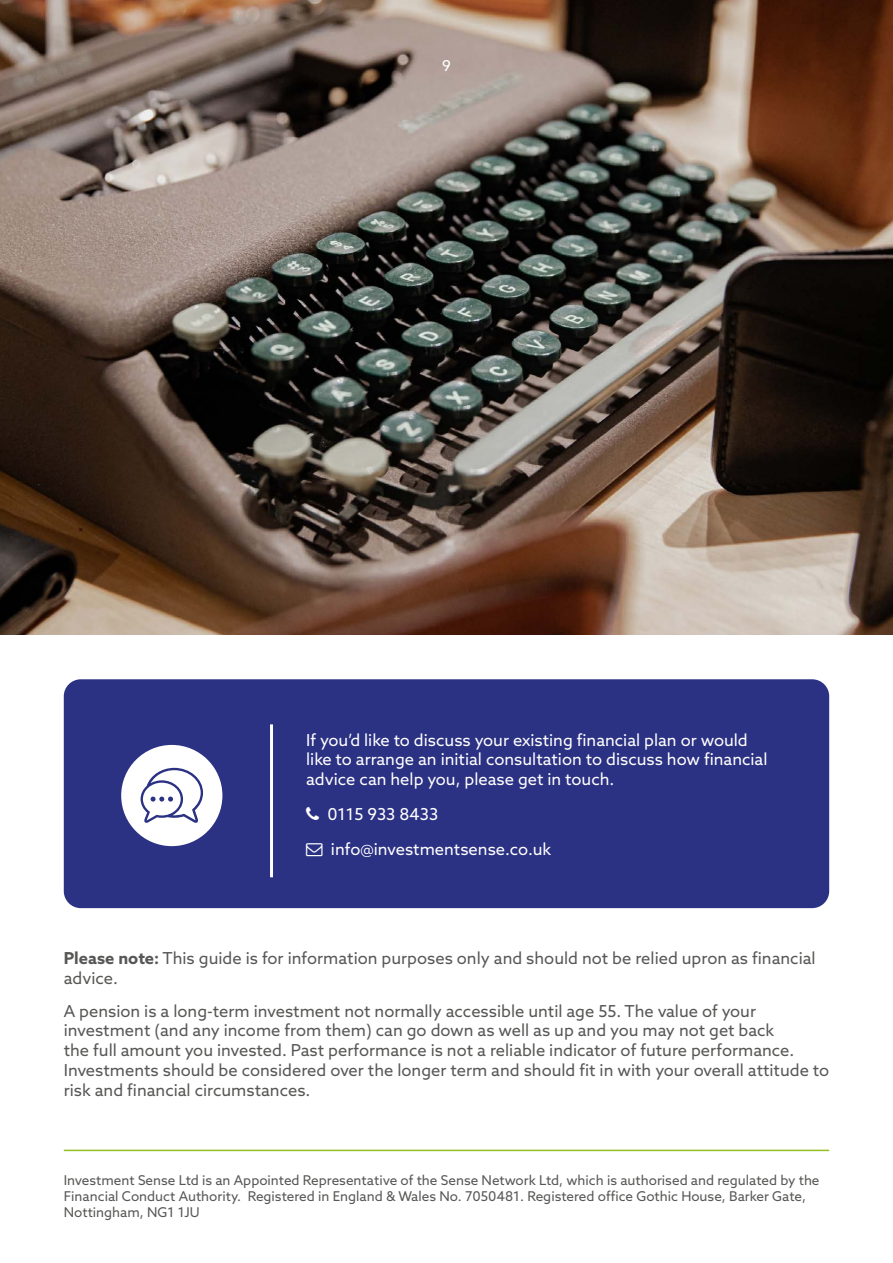
<style>
.page{position:relative;width:893px;height:1263px;background:#fff}
.page>*{position:absolute;margin:0;border:0;box-sizing:border-box;transform-origin:0 0}
.t1{font:16.5px/19.8px "Azo Sans";color:#575756}
.t2{font:16.5px/19.8px "Azo Sans";color:#fff}
.t3{font:15px "Azo Sans";color:#fff}
.t4{font:13.5px/16.2px "Azo Sans";color:#575756}
.s1{font-weight:700}
</style>
<div class="page">
<img style="left:0;top:0;width:893px;height:635px">
<div style="left:64px;top:679px;width:765px;height:229px;background:#2b3183;border-radius:17px"></div>
<hr style="left:64px;top:1150px;width:765px;height:1px;background:#92c020">
<hr style="left:270px;top:724px;width:3px;height:153px;background:#fff">
<div style="left:121px;top:745px;width:101px;height:101px;background:#fff;border-radius:50%"></div>
<svg style="left:141px;top:768px;width:62px;height:55px"></svg>
<p class="t3" style="left:442px;top:56px;width:10px">9</p>
<p class="t2" style="left:306px;top:729px;width:463px">If you’d like to discuss your existing financial plan or would like to arrange an initial consultation to discuss how financial advice can help you, please get in touch.</p>
<p class="t2" style="left:327px;top:804px;width:112px">0115 933 8433</p>
<p class="t2" style="left:331px;top:839px;width:222px">info@investmentsense.co.uk</p>
<p class="t1" style="left:64px;top:948px;width:753px"><span class="s1">Please note:</span> This guide is for information purposes only and should not be relied upron as financial advice.</p>
<p class="t1" style="left:64px;top:1000px;width:767px">A pension is a long-term investment not normally accessible until age 55. The value of your investment (and any income from them) can go down as well as up and you may not get back<br>the full amount you invested. Past performance is not a reliable indicator of future performance.<br>Investments should be considered over the longer term and should fit in with your overall attitude to risk and financial circumstances.</p>
<p class="t4" style="left:64px;top:1172px;width:757px">Investment Sense Ltd is an Appointed Representative of the Sense Network Ltd, which is authorised and regulated by the<br>Financial Conduct Authority. Registered in England &amp; Wales No. 7050481. Registered office Gothic House, Barker Gate,<br>Nottingham, NG1 1JU</p>
</div>
